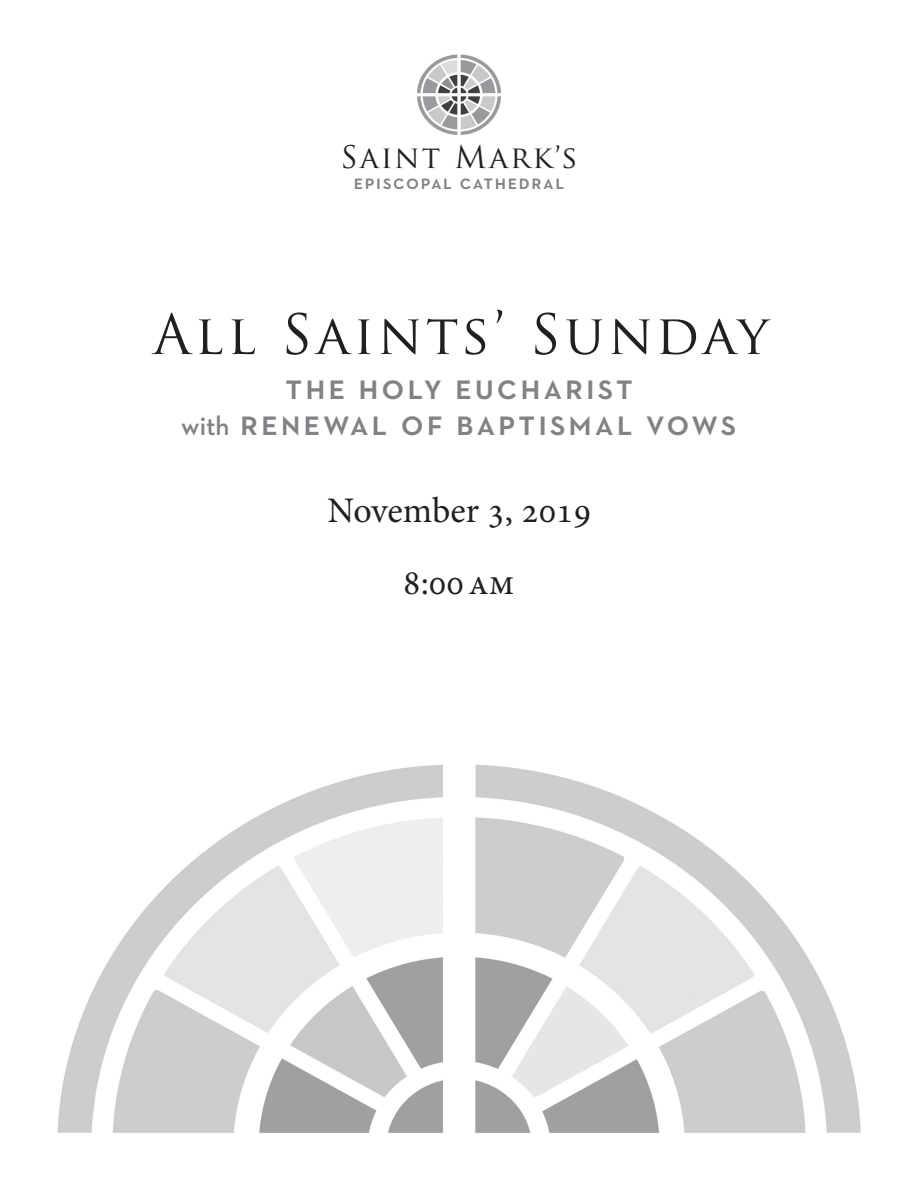
<style>
.page{position:relative;width:918px;height:1188px;background:#fff}
.page>*{position:absolute;margin:0;border:0;box-sizing:border-box;transform-origin:0 0}
.t1{font:54px "Trajan Pro";letter-spacing:.07em;color:#231f20}
.t2{font:600 36px/36px "Neutraface 2 Text";letter-spacing:.08em;color:#808285;text-align:center}
.t3{font:36px "Minion Pro";color:#231f20}
.t4{font:30.3px "Trajan Pro";letter-spacing:.07em;color:#231f20}
.t5{font:600 20.25px "Neutraface 2 Text";letter-spacing:.08em;color:#808285}
.s1{font-size:27px}
</style>
<div class="page">
<img style="left:417px;top:54px;width:84px;height:81px">
<img style="left:57px;top:764px;width:804px;height:369px">
<p class="t4" style="left:340px;top:138px;width:239px">Saint Mark’s</p>
<p class="t5" style="left:354px;top:170px;width:212px">episcopal cathedral</p>
<p class="t1" style="left:153px;top:300px;width:617px">All Saints’ Sunday</p>
<p class="t2" style="left:181px;top:368px;width:557px">the holy eucharist<br><span class="s1">with</span> renewal of baptismal vows</p>
<p class="t3" style="left:328px;top:486px;width:265px">November 3, 2019</p>
<p class="t3" style="left:403px;top:558px;width:113px">8:00am</p>
</div>
